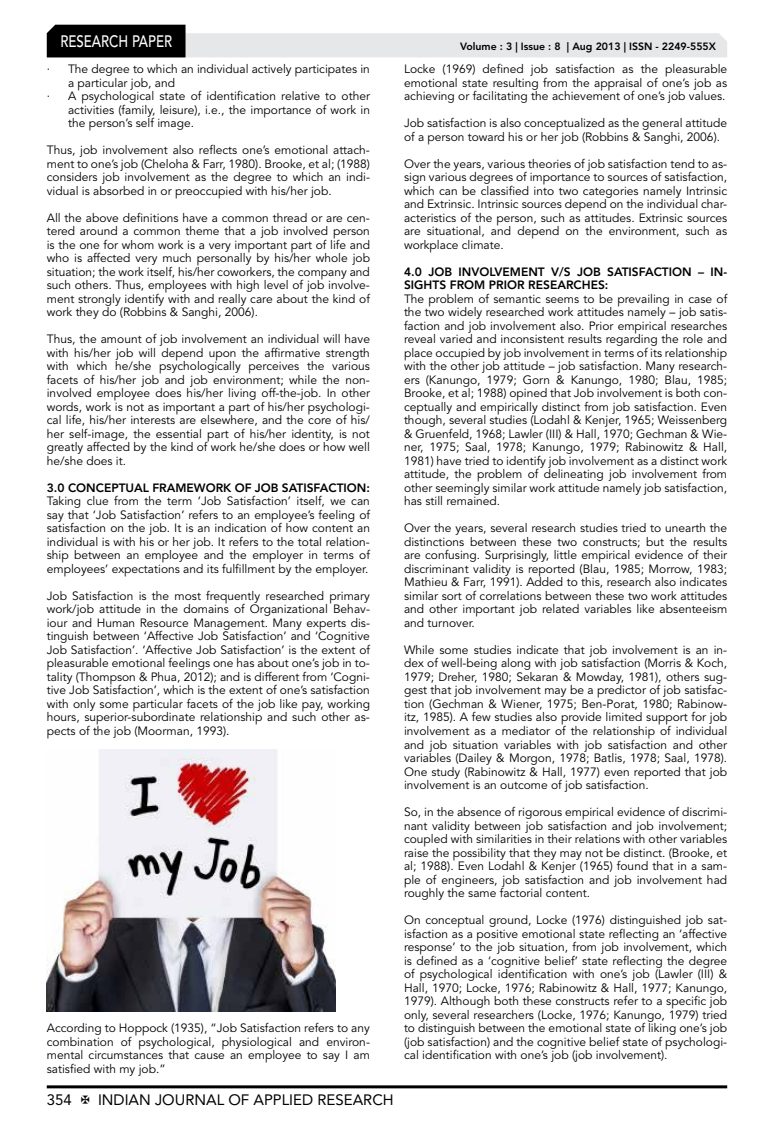
<style>
.page{position:relative;width:774px;height:1136px;background:#fff}
.page>*{position:absolute;margin:0;border:0;box-sizing:border-box;transform-origin:0 0}
.t1{font:500 16.5px "Avenir LT Std";color:#fff;scale:.8 1}
.t2{font:15px "Avenir LT Std";color:#000}
.t3{font:12px/13.5px "Avenir LT Std";color:#000;text-align:justify}
.t4{font:800 12px/13.5px "Avenir LT Std";color:#000}
.t5{font:800 10.5px "Avenir LT Std";color:#000}
</style>
<div class="page">
<hr style="left:47px;top:1085px;width:680px;height:3px;background:#000">
<svg style="left:47px;top:25px;width:680px;height:32px"></svg>
<img style="left:47px;top:749px;width:288px;height:262px">
<h1 class="t1" style="left:60px;top:32px;width:139px">RESEARCH PAPER</h1>
<p class="t3" style="left:47px;top:62px;width:325px">· The degree to which an individual actively participates in</p>
<p class="t3" style="left:68px;top:76px;width:109px">a particular job, and</p>
<p class="t3" style="left:47px;top:89px;width:325px">· A psychological state of identification relative to other</p>
<p class="t3" style="left:68px;top:103px;width:303px">activities (family, leisure), i.e., the importance of work in</p>
<p class="t3" style="left:68px;top:116px;width:128px">the person’s self image.</p>
<p class="t3" style="left:47px;top:143px;width:325px">Thus, job involvement also reflects one’s emotional attach&shy;ment to one’s job (Cheloha &amp; Farr, 1980). Brooke, et al; (1988) considers job involvement as the degree to which an indi&shy;vidual is absorbed in or preoccupied with his/her job.</p>
<p class="t3" style="left:47px;top:211px;width:325px">All the above definitions have a common thread or are cen&shy;tered around a common theme that a job involved person is the one for whom work is a very important part of life and who is affected very much personally by his/her whole job situation; the work itself, his/her coworkers, the company and such others. Thus, employees with high level of job involve&shy;ment strongly identify with and really care about the kind of work they do (Robbins &amp; Sanghi, 2006).</p>
<p class="t3" style="left:47px;top:332px;width:325px">Thus, the amount of job involvement an individual will have with his/her job will depend upon the affirmative strength with which he/she psychologically perceives the various facets of his/her job and job environment; while the non&shy;involved employee does his/her living off-the-job. In other words, work is not as important a part of his/her psychologi&shy;cal life, his/her interests are elsewhere, and the core of his/ her self-image, the essential part of his/her identity, is not greatly affected by the kind of work he/she does or how well he/she does it.</p>
<p class="t4" style="left:47px;top:481px;width:325px">3.0 CONCEPTUAL FRAMEWORK OF JOB SATISFACTION:</p>
<p class="t3" style="left:47px;top:494px;width:325px">Taking clue from the term ‘Job Satisfaction’ itself, we can say that ‘Job Satisfaction’ refers to an employee’s feeling of satisfaction on the job. It is an indication of how content an individual is with his or her job. It refers to the total relation&shy;ship between an employee and the employer in terms of employees’ expectations and its fulfillment by the employer.</p>
<p class="t3" style="left:47px;top:589px;width:325px">Job Satisfaction is the most frequently researched primary work/job attitude in the domains of Organizational Behav&shy;iour and Human Resource Management. Many experts dis&shy;tinguish between ‘Affective Job Satisfaction’ and ‘Cognitive Job Satisfaction’. ‘Affective Job Satisfaction’ is the extent of pleasurable emotional feelings one has about one’s job in to&shy;tality (Thompson &amp; Phua, 2012); and is different from ‘Cogni&shy;tive Job Satisfaction’, which is the extent of one’s satisfaction with only some particular facets of the job like pay, working hours, superior-subordinate relationship and such other as&shy;pects of the job (Moorman, 1993).</p>
<p class="t3" style="left:47px;top:1021px;width:325px">According to Hoppock (1935), “Job Satisfaction refers to any combination of psychological, physiological and environ&shy;mental circumstances that cause an employee to say I am satisfied with my job.”</p>
<p class="t2" style="left:47px;top:1090px;width:27px">354</p>
<p class="t2" style="left:98px;top:1090px;width:297px">INDIAN JOURNAL OF APPLIED RESEARCH</p>
<p class="t5" style="left:460px;top:41px;width:257px">Volume : 3 | Issue : 8 | Aug 2013 | ISSN - 2249-555X</p>
<p class="t3" style="left:404px;top:62px;width:325px">Locke (1969) defined job satisfaction as the pleasurable emotional state resulting from the appraisal of one’s job as achieving or facilitating the achievement of one’s job values.</p>
<p class="t3" style="left:404px;top:116px;width:325px">Job satisfaction is also conceptualized as the general attitude of a person toward his or her job (Robbins &amp; Sanghi, 2006).</p>
<p class="t3" style="left:404px;top:157px;width:325px">Over the years, various theories of job satisfaction tend to as&shy;sign various degrees of importance to sources of satisfaction, which can be classified into two categories namely Intrinsic and Extrinsic. Intrinsic sources depend on the individual char&shy;acteristics of the person, such as attitudes. Extrinsic sources are situational, and depend on the environment, such as workplace climate.</p>
<p class="t4" style="left:404px;top:265px;width:325px">4.0 JOB INVOLVEMENT V/S JOB SATISFACTION – IN-<br>SIGHTS FROM PRIOR RESEARCHES:</p>
<p class="t3" style="left:404px;top:292px;width:325px">The problem of semantic seems to be prevailing in case of the two widely researched work attitudes namely – job satis&shy;faction and job involvement also. Prior empirical researches reveal varied and inconsistent results regarding the role and place occupied by job involvement in terms of its relationship with the other job attitude – job satisfaction. Many research&shy;ers (Kanungo, 1979; Gorn &amp; Kanungo, 1980; Blau, 1985; Brooke, et al; 1988) opined that Job involvement is both con&shy;ceptually and empirically distinct from job satisfaction. Even though, several studies (Lodahl &amp; Kenjer, 1965; Weissenberg &amp; Gruenfeld, 1968; Lawler (III) &amp; Hall, 1970; Gechman &amp; Wie&shy;ner, 1975; Saal, 1978; Kanungo, 1979; Rabinowitz &amp; Hall, 1981) have tried to identify job involvement as a distinct work attitude, the problem of delineating job involvement from other seemingly similar work attitude namely job satisfaction, has still remained.</p>
<p class="t3" style="left:404px;top:521px;width:325px">Over the years, several research studies tried to unearth the distinctions between these two constructs; but the results are confusing. Surprisingly, little empirical evidence of their discriminant validity is reported (Blau, 1985; Morrow, 1983; Mathieu &amp; Farr, 1991). Added to this, research also indicates similar sort of correlations between these two work attitudes and other important job related variables like absenteeism and turnover.</p>
<p class="t3" style="left:404px;top:643px;width:325px">While some studies indicate that job involvement is an in&shy;dex of well-being along with job satisfaction (Morris &amp; Koch, 1979; Dreher, 1980; Sekaran &amp; Mowday, 1981), others sug&shy;gest that job involvement may be a predictor of job satisfac&shy;tion (Gechman &amp; Wiener, 1975; Ben-Porat, 1980; Rabinow&shy;itz, 1985). A few studies also provide limited support for job involvement as a mediator of the relationship of individual and job situation variables with job satisfaction and other variables (Dailey &amp; Morgon, 1978; Batlis, 1978; Saal, 1978).<br>One study (Rabinowitz &amp; Hall, 1977) even reported that job involvement is an outcome of job satisfaction.</p>
<p class="t3" style="left:404px;top:805px;width:325px">So, in the absence of rigorous empirical evidence of discrimi&shy;nant validity between job satisfaction and job involvement; coupled with similarities in their relations with other variables raise the possibility that they may not be distinct. (Brooke, et al; 1988). Even Lodahl &amp; Kenjer (1965) found that in a sam&shy;ple of engineers, job satisfaction and job involvement had roughly the same factorial content.</p>
<p class="t3" style="left:404px;top:913px;width:325px">On conceptual ground, Locke (1976) distinguished job sat&shy;isfaction as a positive emotional state reflecting an ‘affective response’ to the job situation, from job involvement, which is defined as a ‘cognitive belief’ state reflecting the degree of psychological identification with one’s job (Lawler (III) &amp; Hall, 1970; Locke, 1976; Rabinowitz &amp; Hall, 1977; Kanungo, 1979). Although both these constructs refer to a specific job only, several researchers (Locke, 1976; Kanungo, 1979) tried to distinguish between the emotional state of liking one’s job (job satisfaction) and the cognitive belief state of psychologi&shy;cal identification with one’s job (job involvement).</p>
</div>
